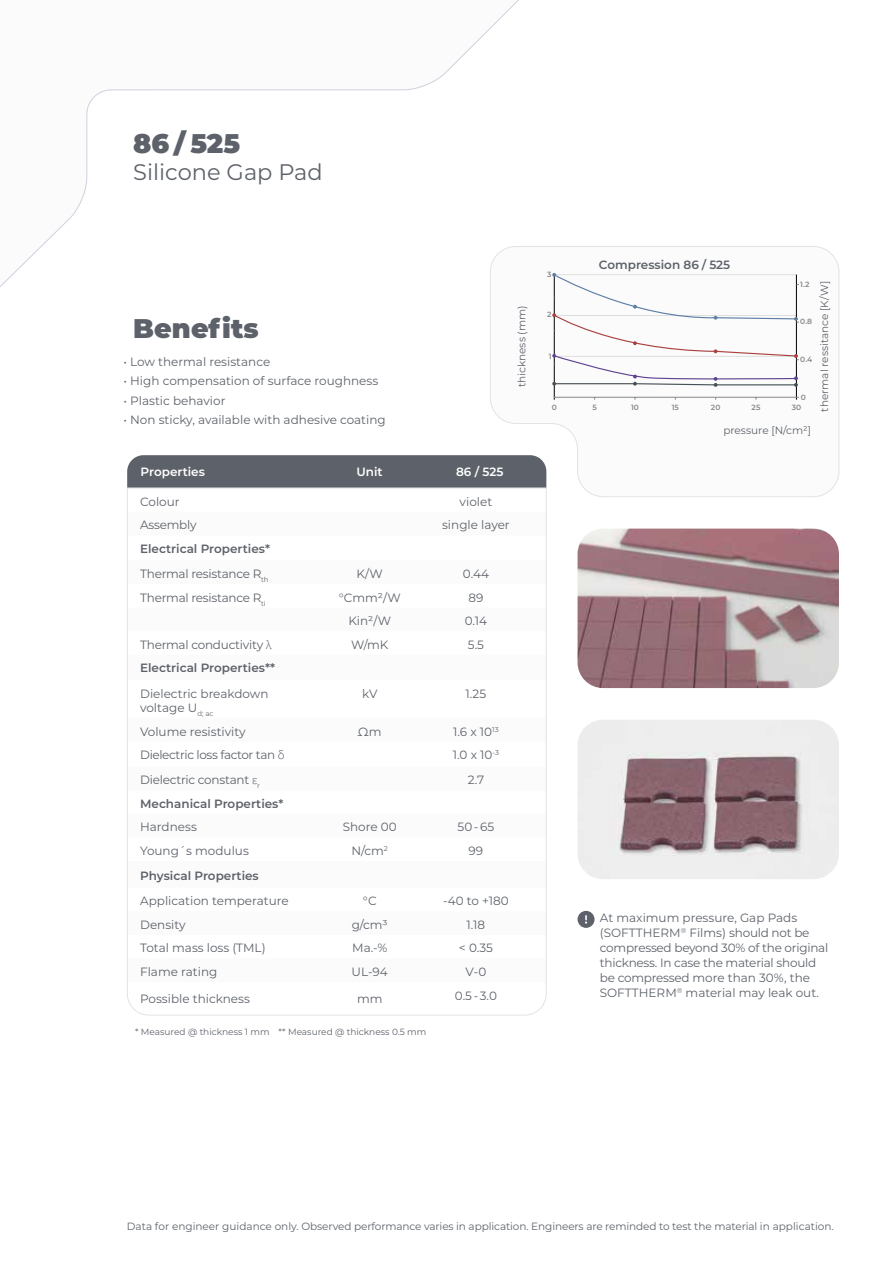
<style>
.page{position:relative;width:893px;height:1263px;background:#fff}
.page>*{position:absolute;margin:0;border:0;box-sizing:border-box;transform-origin:0 0}
.t1{font:900 27px "Montserrat";color:#5d626a}
.t2{font:22.5px "Montserrat";color:#5d626a}
.t3{font:12px/14.4px "Montserrat";color:#5d626a}
.t4{font:12px/15px "Montserrat";letter-spacing:-.02em;color:#5d626a}
.t5{font:600 12px/25px "Montserrat";color:#5d626a}
.t6{font:12px "Montserrat";letter-spacing:-.03em;color:#5d626a}
.t7{font:600 12px "Montserrat";color:#fff}
.t8{font:10.5px "Montserrat";letter-spacing:-.01em;color:#5d626a}
.t9{font:9px "Montserrat";color:#5d626a}
.t10{font:600 7.5px "Montserrat";color:#878787}
.s1{font-weight:400}
.s2{font-family:"Apparat";font-weight:300}
</style>
<div class="page">
<svg style="left:578px;top:911px;width:17px;height:17px"></svg>
<svg style="left:490px;top:246px;width:349px;height:251px"></svg>
<img style="left:578px;top:720px;width:261px;height:159px">
<img style="left:578px;top:529px;width:261px;height:159px">
<hr style="left:554px;top:275px;width:1px;height:125px;background:#000">
<hr style="left:796px;top:275px;width:1px;height:125px;background:#000">
<hr style="left:554px;top:397px;width:245px;height:1px;background:#878787">
<svg style="left:552px;top:271px;width:247px;height:116px"></svg>
<div style="left:127px;top:455px;width:419px;height:33px;background:#5d626a"></div>
<svg style="left:127px;top:488px;width:420px;height:527px"></svg>
<h1 class="t1" style="left:133px;top:123px;width:108px">86 / 525</h1>
<h2 class="t2" style="left:133px;top:156px;width:191px">Silicone Gap Pad</h2>
<h1 class="t1" style="left:133px;top:308px;width:127px">Benefits</h1>
<p class="t3" style="left:124px;top:354px;width:148px">• Low thermal resistance</p>
<p class="t3" style="left:124px;top:373px;width:256px">• High compensation of surface roughness</p>
<p class="t3" style="left:124px;top:393px;width:104px">• Plastic behavior</p>
<p class="t3" style="left:124px;top:412px;width:264px">• Non sticky, available with adhesive coating</p>
<p class="t8" style="left:515px;top:387px;width:83px;rotate:-90deg">thickness (mm)</p>
<p class="t7" style="left:141px;top:463px;width:66px">Properties</p>
<p class="t7" style="left:356px;top:463px;width:28px">Unit</p>
<p class="t7" style="left:456px;top:463px;width:49px">86 / 525</p>
<p class="t3" style="left:140px;top:494px;width:41px">Colour</p>
<p class="t3" style="left:460px;top:494px;width:34px">violet</p>
<p class="t4" style="left:140px;top:517px;width:58px">Assembly</p>
<p class="t3" style="left:442px;top:517px;width:69px">single layer</p>
<p class="t5" style="left:140px;top:536px;width:131px">Electrical Properties*<br><span class="s1">Thermal resistance R</span><sub>th</sub></p>
<p class="t3" style="left:357px;top:566px;width:28px">K/W</p>
<p class="t3" style="left:463px;top:566px;width:28px">0.44</p>
<p class="t4" style="left:140px;top:589px;width:127px">Thermal resistance R<sub>ti</sub></p>
<p class="t3" style="left:339px;top:590px;width:64px">°Cmm²/W</p>
<p class="t3" style="left:468px;top:590px;width:16px">89</p>
<p class="t3" style="left:348px;top:613px;width:44px">Kin²/W</p>
<p class="t3" style="left:465px;top:613px;width:24px">0.14</p>
<p class="t4" style="left:140px;top:637px;width:133px">Thermal conductivity <span class="s2">λ</span></p>
<p class="t3" style="left:351px;top:637px;width:39px">W/mK</p>
<p class="t3" style="left:468px;top:637px;width:18px">5.5</p>
<p class="t5" style="left:140px;top:655px;width:137px">Electrical Properties**</p>
<p class="t3" style="left:140px;top:686px;width:130px">Dielectric breakdown voltage U<sub>d;</sub> <sub>ac</sub></p>
<p class="t3" style="left:362px;top:686px;width:17px">kV</p>
<p class="t3" style="left:466px;top:686px;width:22px">1.25</p>
<p class="t3" style="left:140px;top:724px;width:107px">Volume resistivity</p>
<p class="t3" style="left:358px;top:724px;width:25px">Ωm</p>
<p class="t3" style="left:453px;top:724px;width:47px">1.6 x 10<sup>13</sup></p>
<p class="t6" style="left:140px;top:747px;width:146px">Dielectric loss factor tan <span class="s2">δ</span></p>
<p class="t3" style="left:453px;top:747px;width:48px">1.0 x 10<sup>-3</sup></p>
<p class="t4" style="left:140px;top:772px;width:121px">Dielectric constant <span class="s2">ε</span><sub>r</sub></p>
<p class="t3" style="left:468px;top:772px;width:18px">2.7</p>
<p class="t5" style="left:140px;top:790px;width:145px">Mechanical Properties*</p>
<p class="t3" style="left:140px;top:820px;width:58px">Hardness</p>
<p class="t3" style="left:343px;top:820px;width:55px">Shore 00</p>
<p class="t3" style="left:458px;top:820px;width:38px">50-65</p>
<p class="t3" style="left:140px;top:843px;width:110px">Young´s modulus</p>
<p class="t3" style="left:352px;top:843px;width:38px">N/cm<sup>2</sup></p>
<p class="t3" style="left:469px;top:843px;width:16px">99</p>
<p class="t5" style="left:140px;top:863px;width:120px">Physical Properties</p>
<p class="t3" style="left:140px;top:893px;width:150px">Application temperature</p>
<p class="t3" style="left:363px;top:893px;width:15px">°C</p>
<p class="t3" style="left:443px;top:893px;width:67px">-40 to +180</p>
<p class="t3" style="left:140px;top:917px;width:47px">Density</p>
<p class="t3" style="left:352px;top:917px;width:38px">g/cm³</p>
<p class="t3" style="left:467px;top:917px;width:20px">1.18</p>
<p class="t3" style="left:140px;top:940px;width:127px">Total mass loss (TML)</p>
<p class="t3" style="left:352px;top:940px;width:37px">Ma.-%</p>
<p class="t3" style="left:459px;top:940px;width:35px">&lt; 0.35</p>
<p class="t3" style="left:140px;top:964px;width:79px">Flame rating</p>
<p class="t3" style="left:352px;top:964px;width:38px">UL-94</p>
<p class="t3" style="left:466px;top:964px;width:22px">V-0</p>
<p class="t3" style="left:140px;top:991px;width:111px">Possible thickness</p>
<p class="t3" style="left:357px;top:991px;width:27px">mm</p>
<p class="t3" style="left:455px;top:988px;width:43px">0.5 - 3.0</p>
<p class="t9" style="left:135px;top:1025px;width:293px">* Measured @ thickness 1 mm ** Measured @ thickness 0.5 mm</p>
<p class="t10" style="left:547px;top:269px;width:6px">3</p>
<p class="t5" style="left:599px;top:251px;width:133px">Compression 86 / 525</p>
<p class="t10" style="left:800px;top:279px;width:11px">1.2</p>
<p class="t8" style="left:817px;top:412px;width:132px;rotate:-90deg">thermal ressitance [K/W]</p>
<p class="t10" style="left:547px;top:309px;width:6px">2</p>
<p class="t10" style="left:800px;top:316px;width:13px">0.8</p>
<p class="t10" style="left:549px;top:351px;width:4px">1</p>
<p class="t10" style="left:800px;top:354px;width:14px">0.4</p>
<p class="t10" style="left:801px;top:392px;width:7px">0</p>
<p class="t10" style="left:552px;top:402px;width:7px">0</p>
<p class="t10" style="left:631px;top:402px;width:9px">10</p>
<p class="t10" style="left:592px;top:402px;width:6px">5</p>
<p class="t10" style="left:672px;top:402px;width:9px">15</p>
<p class="t10" style="left:711px;top:402px;width:11px">20</p>
<p class="t10" style="left:752px;top:402px;width:10px">25</p>
<p class="t10" style="left:792px;top:402px;width:11px">30</p>
<p class="t8" style="left:723px;top:423px;width:89px">pressure [N/cm²]</p>
<p class="t4" style="left:600px;top:910px;width:230px">At maximum pressure, Gap Pads (SOFTTHERM<sup>®</sup> Films) should not be compressed beyond 30% of the original thickness. In case the material should be compressed more than 30%, the SOFTTHERM<sup>®</sup> material may leak out.</p>
<p class="t8" style="left:127px;top:1219px;width:708px">Data for engineer guidance only. Observed performance varies in application. Engineers are reminded to test the material in application.</p>
</div>
